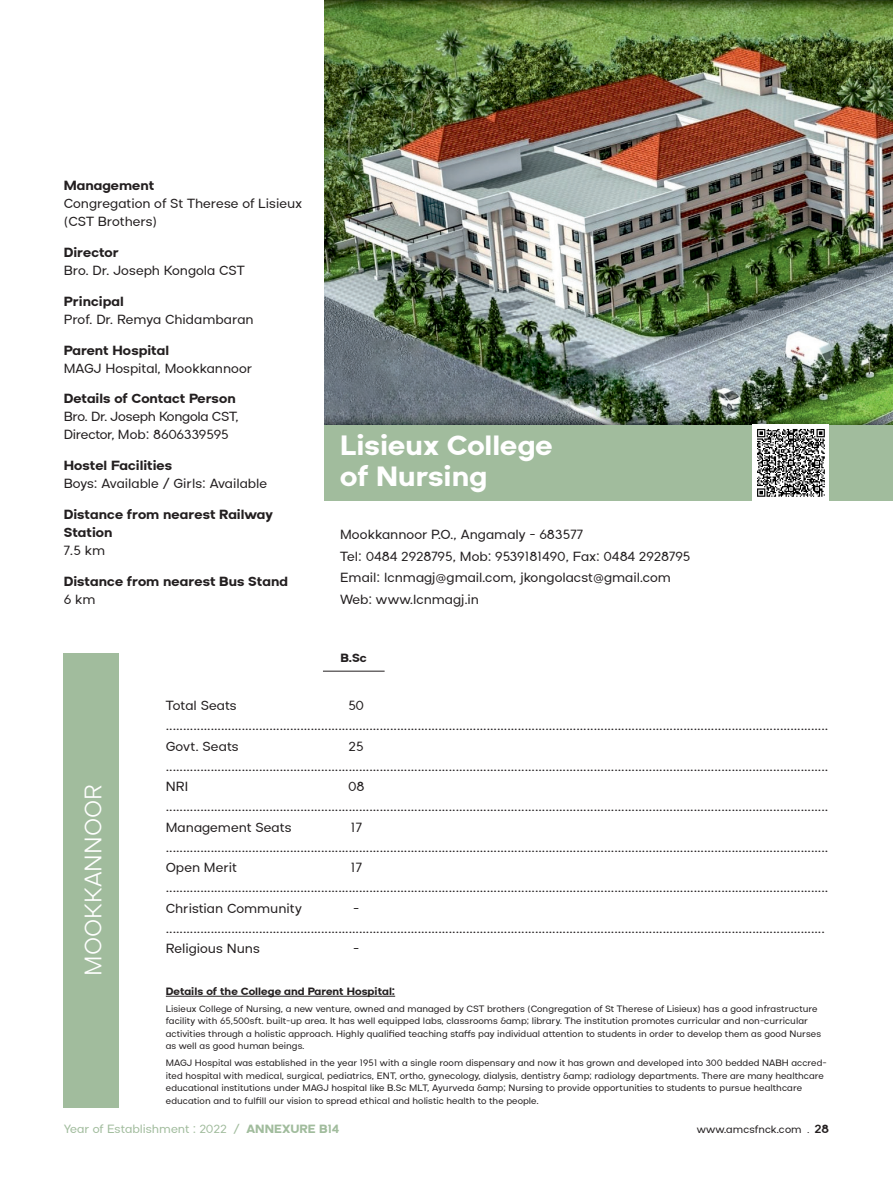
<style>
.page{position:relative;width:893px;height:1191px;background:#fff}
.page>*{position:absolute;margin:0;border:0;box-sizing:border-box;transform-origin:0 0}
.t1{font:700 31.5px/31.5px "Aceh";color:#fff}
.t2{font:300 27px "Aceh";color:#fff}
.t3{font:15px/18px "Aceh";color:#231f20}
.t4{font:15px/18px "Aceh";letter-spacing:-.02em;color:#231f20}
.t5{font:700 15px/18px "Aceh";color:#231f20}
.t6{font:13.5px "Aceh";color:#a1bc9d}
.t7{font:700 13.5px "Aceh";color:#231f20}
.t8{font:700 12px "Aceh";color:#231f20}
.t9{font:12px "Aceh";letter-spacing:.005em;color:#231f20}
.t10{font:10.5px/12.6px "Aceh";color:#231f20}
.s1{font-weight:700}
.s2{font-weight:400}
.s3{font-size:10.5px}
.s4{font-weight:600;font-size:13.5px}
</style>
<div class="page">
<div style="left:64px;top:653px;width:55px;height:454px;background:#a1bc9d"></div>
<div style="left:325px;top:424px;width:568px;height:77px;background:#a1bc9d"></div>
<hr style="left:166px;top:996px;width:229px;height:1px;background:#231f20">
<hr style="left:323px;top:671px;width:62px;height:1px;background:#231f20">
<img style="left:325px;top:0;width:568px;height:424px">
<div style="left:753px;top:424px;width:76px;height:77px;background:#fff"></div>
<svg style="left:757px;top:429px;width:68px;height:68px"></svg>
<p class="t3" style="left:64px;top:177px;width:240px"><span class="s1">Management<br></span>Congregation of St Therese of Lisieux (CST Brothers)</p>
<p class="t3" style="left:64px;top:244px;width:183px"><span class="s1">Director<br></span>Bro. Dr. Joseph Kongola CST</p>
<p class="t3" style="left:64px;top:292px;width:191px"><span class="s1">Principal<br></span>Prof. Dr. Remya Chidambaran</p>
<p class="t3" style="left:64px;top:341px;width:190px"><span class="s1">Parent Hospital<br></span>MAGJ Hospital, Mookkannoor</p>
<p class="t4" style="left:64px;top:390px;width:177px"><span class="s1">Details of Contact Person<br></span>Bro. Dr. Joseph Kongola CST,<br>Director, Mob: 8606339595</p>
<p class="t3" style="left:64px;top:457px;width:205px"><span class="s1">Hostel Facilities<br></span>Boys: Available / Girls: Available</p>
<p class="t5" style="left:64px;top:505px;width:211px">Distance from nearest Railway<br>Station<br><span class="s2">7.5 km</span></p>
<p class="t5" style="left:64px;top:572px;width:226px">Distance from nearest Bus Stand<br><span class="s2">6 km</span></p>
<p class="t1" style="left:340px;top:429px;width:214px">Lisieux College of Nursing</p>
<p class="t3" style="left:340px;top:526px;width:244px">Mookkannoor P.O., Angamaly - 683577</p>
<p class="t3" style="left:340px;top:547px;width:352px">Tel: 0484 2928795, Mob: 9539181490, Fax: 0484 2928795</p>
<p class="t3" style="left:340px;top:569px;width:332px">Email: lcnmagj@gmail.com, jkongolacst@gmail.com</p>
<p class="t3" style="left:340px;top:590px;width:140px">Web: www.lcnmagj.in</p>
<p class="t7" style="left:340px;top:650px;width:28px">B.Sc</p>
<p class="t2" style="left:79px;top:976px;width:193px;rotate:-90deg">MOOKKANNOOR</p>
<p class="t3" style="left:166px;top:697px;width:72px">Total Seats</p>
<p class="t3" style="left:348px;top:697px;width:17px">50</p>
<p class="t3" style="left:166px;top:717px;width:664px">................................................................................................................................................................................................</p>
<p class="t3" style="left:166px;top:737px;width:74px">Govt. Seats</p>
<p class="t3" style="left:349px;top:737px;width:16px">25</p>
<p class="t3" style="left:166px;top:757px;width:664px">................................................................................................................................................................................................</p>
<p class="t3" style="left:166px;top:778px;width:24px">NRI</p>
<p class="t3" style="left:348px;top:778px;width:18px">08</p>
<p class="t3" style="left:166px;top:798px;width:664px">................................................................................................................................................................................................</p>
<p class="t3" style="left:166px;top:818px;width:127px">Management Seats</p>
<p class="t3" style="left:351px;top:818px;width:13px">17</p>
<p class="t3" style="left:166px;top:838px;width:664px">................................................................................................................................................................................................</p>
<p class="t3" style="left:166px;top:859px;width:73px">Open Merit</p>
<p class="t3" style="left:351px;top:859px;width:13px">17</p>
<p class="t3" style="left:166px;top:879px;width:664px">................................................................................................................................................................................................</p>
<p class="t3" style="left:166px;top:899px;width:137px">Christian Community</p>
<p class="t3" style="left:353px;top:899px;width:8px">-</p>
<p class="t3" style="left:166px;top:919px;width:660px">...............................................................................................................................................................................................</p>
<p class="t3" style="left:166px;top:940px;width:96px">Religious Nuns</p>
<p class="t3" style="left:353px;top:940px;width:8px">-</p>
<p class="t8" style="left:166px;top:984px;width:231px">Details of the College and Parent Hospital:</p>
<p class="t10" style="left:166px;top:1002px;width:657px">Lisieux College of Nursing, a new venture, owned and managed by CST brothers (Congregation of St Therese of Lisieux) has a good infrastructure facility with 65,500sft. built-up area. It has well equipped labs, classrooms &amp;amp; library. The institution promotes curricular and non-curricular activities through a holistic approach. Highly qualified teaching staffs pay individual attention to students in order to develop them as good Nurses as well as good human beings.</p>
<p class="t10" style="left:166px;top:1057px;width:663px">MAGJ Hospital was established in the year 1951 with a single room dispensary and now it has grown and developed into 300 bedded NABH accred&shy;ited hospital with medical, surgical, pediatrics, ENT, ortho, gynecology, dialysis, dentistry &amp;amp; radiology departments. There are many healthcare educational institutions under MAGJ hospital like B.Sc MLT, Ayurveda &amp;amp; Nursing to provide opportunities to students to pursue healthcare education and to fulfill our vision to spread ethical and holistic health to the people.</p>
<p class="t6" style="left:64px;top:1122px;width:277px">Year of Establishment : 2022 / <span class="s1">ANNEXURE B14</span></p>
<p class="t9" style="left:697px;top:1123px;width:134px">www.amcsfnck.com <span class="s3">.</span> <span class="s4">28</span></p>
</div>
